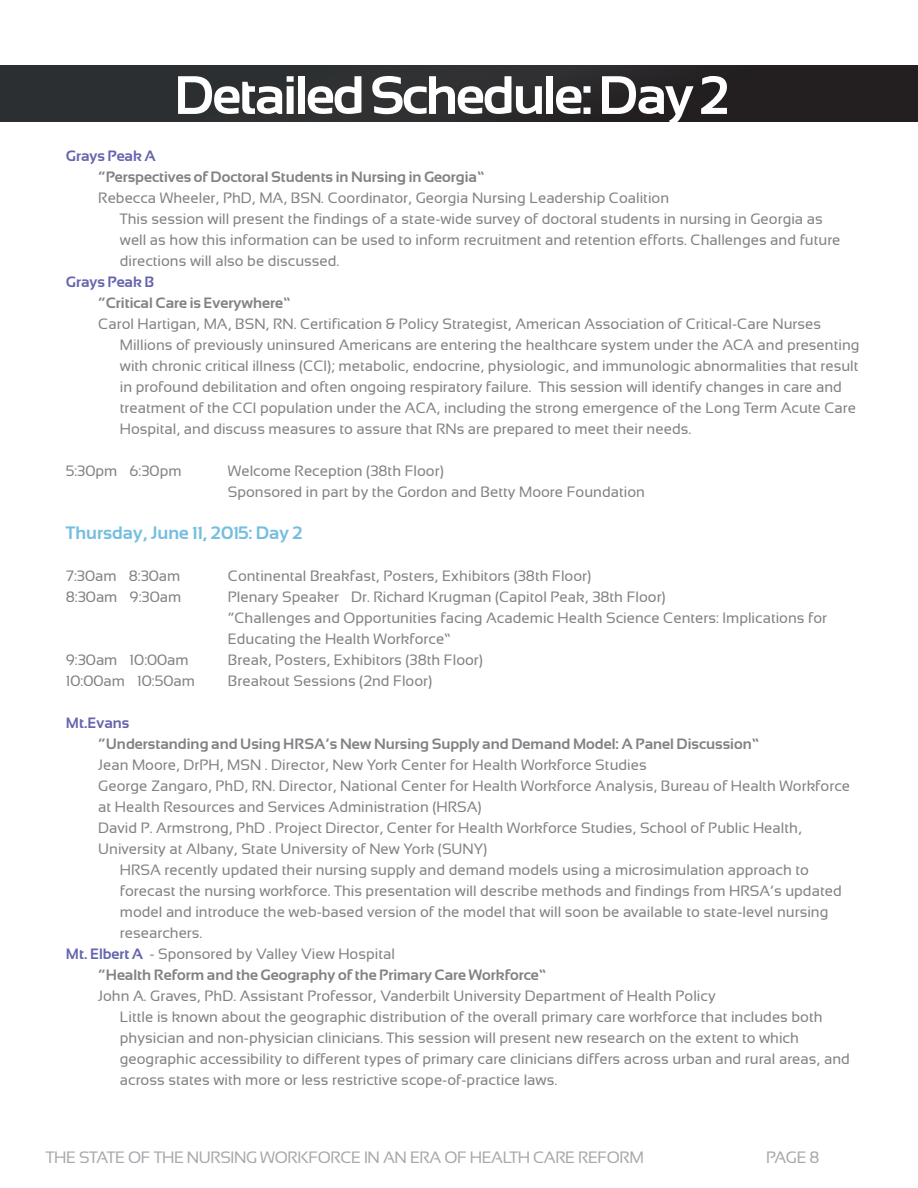
<style>
.page{position:relative;width:918px;height:1188px;background:#fff}
.page>*{position:absolute;margin:0;border:0;box-sizing:border-box;transform-origin:0 0}
.t1{font:700 54px "Sansation";letter-spacing:-.04em;color:#fff}
.t2{font:700 18px "Sansation";color:#75bedf}
.t3{font:16.5px "Sansation";letter-spacing:-.025em;color:#a8a9ad}
.t4{font:15px/21px "Sansation";color:#808285}
.t5{font:700 15px "Sansation";color:#808285}
.t6{font:700 15px "Sansation";color:#6565ae}
.s1{font-weight:700;color:#6565ae}
</style>
<div class="page">
<div style="left:1px;top:66px;width:917px;height:56px;background:linear-gradient(to right,#303537,#241f20)"></div>
<h1 class="t1" style="left:174px;top:65px;width:557px">Detailed Schedule: Day 2</h1>
<p class="t6" style="left:66px;top:147px;width:92px">Grays Peak A</p>
<p class="t5" style="left:98px;top:168px;width:388px">“Perspectives of Doctoral Students in Nursing in Georgia”</p>
<p class="t4" style="left:120px;top:187px;width:722px;text-indent:-22px">Rebecca Wheeler, PhD, MA, BSN. Coordinator, Georgia Nursing Leadership Coalition<br>This session will present the findings of a state-wide survey of doctoral students in nursing in Georgia as well as how this information can be used to inform recruitment and retention efforts. Challenges and future directions will also be discussed.</p>
<p class="t6" style="left:66px;top:273px;width:90px">Grays Peak B</p>
<p class="t5" style="left:98px;top:294px;width:194px">“Critical Care is Everywhere”</p>
<p class="t4" style="left:120px;top:313px;width:703px;text-indent:-22px">Carol Hartigan, MA, BSN, RN. Certification &amp; Policy Strategist, American Association of Critical-Care Nurses<br>Millions of previously uninsured Americans are entering the healthcare system under the ACA</p>
<p class="t4" style="left:120px;top:334px;width:741px;text-indent:638px">and presenting with chronic critical illness (CCI); metabolic, endocrine, physiologic, and immunologic abnormalities that result in profound debilitation and often ongoing respiratory failure. This session will identify changes in care and treatment of the CCI</p>
<p class="t4" style="left:120px;top:397px;width:738px;text-indent:317px">, including the strong emergence of the Long Term Acute Care<br>Hospital, and discuss measures to assure that RNs are prepared to meet their needs.</p>
<p class="t4" style="left:66px;top:460px;width:117px">5:30pm – 6:30pm</p>
<p class="t4" style="left:237px;top:460px;width:409px;text-indent:-10px">Welcome Reception (38th Floor)<br>ponsored in part by the Gordon and Betty Moore Foundation</p>
<p class="t2" style="left:66px;top:523px;width:238px">Thursday, June 11, 2015: Day 2</p>
<p class="t4" style="left:66px;top:565px;width:146px">7:30am – 8:30am C</p>
<p class="t4" style="left:238px;top:565px;width:355px">ontinental Breakfast, Posters, Exhibitors (38th Floor)</p>
<p class="t4" style="left:66px;top:586px;width:117px">8:30am – 9:30am</p>
<p class="t4" style="left:228px;top:586px;width:601px">Plenary Speaker – Dr. Richard Krugman (Capitol Peak, 38th Floor)<br>“Challenges and Opportunities facing Academic Health Science Centers: Implications for</p>
<p class="t4" style="left:120px;top:628px;width:31px">E</p>
<p class="t4" style="left:237px;top:628px;width:216px">ducating the Health Workforce”</p>
<p class="t4" style="left:66px;top:649px;width:124px">9:30am – 10:00am</p>
<p class="t4" style="left:228px;top:649px;width:257px">Break, Posters, Exhibitors (38th Floor)</p>
<p class="t4" style="left:66px;top:670px;width:131px">10:00am – 10:50am</p>
<p class="t4" style="left:228px;top:670px;width:206px">Breakout Sessions (2nd Floor)</p>
<p class="t6" style="left:66px;top:714px;width:65px">Mt.Evans</p>
<p class="t5" style="left:98px;top:735px;width:662px">“Understanding and Using HRSA’s New Nursing Supply and Demand Model: A Panel Discussion”</p>
<p class="t4" style="left:98px;top:754px;width:141px">Jean Moore, DrPH, MSN</p>
<p class="t4" style="left:260px;top:397px;width:157px">population under the ACA</p>
<p class="t4" style="left:98px;top:754px;width:753px;text-indent:167px">. Director, New York Center for Health Workforce Studies<br>George Zangaro, PhD, RN. Director, National Center for Health Workforce Analysis, Bureau of Health Workforce at Health Resources and Services Administration (HRSA</p>
<p class="t4" style="left:98px;top:796px;width:705px;text-indent:379px">)<br>David P. Armstrong, PhD . Project Director, Center for Health Workforce Studies, School of Public Health,<br>University at Albany, State University of New York (SUN</p>
<p class="t4" style="left:474px;top:838px;width:15px">Y)</p>
<p class="t4" style="left:120px;top:859px;width:11px">HRSA</p>
<p class="t4" style="left:120px;top:859px;width:691px;text-indent:45px">recently updated their nursing supply and demand models using a microsimulation approach to forecast the nursing workforce. This presentation will describe methods and findings from HRSA</p>
<p class="t4" style="left:770px;top:880px;width:73px">’s updated</p>
<p class="t4" style="left:120px;top:901px;width:710px">model and introduce the web-based version of the model that will soon be available to state-level nursing</p>
<p class="t4" style="left:120px;top:922px;width:84px">researchers.</p>
<p class="t4" style="left:66px;top:943px;width:331px"><span class="s1">Mt. Elbert A</span> - Sponsored by Valley View Hospital</p>
<p class="t5" style="left:98px;top:966px;width:450px">“Health Reform and the Geography of the Primary Care Workforce”</p>
<p class="t4" style="left:120px;top:985px;width:732px;text-indent:-22px">John A. Graves, PhD. Assistant Professor, Vanderbilt University Department of Health Policy<br>Little is known about the geographic distribution of the overall primary care workforce that includes both physician and non-physician clinicians. This session will present new research on the extent to which geographic accessibility to different types of primary care clinicians differs across urban and rural areas, and across states with more or less restrictive scope-of-practice laws.</p>
<p class="t3" style="left:46px;top:1148px;width:600px">The state of the nursing workforce IN an era of Health care reform</p>
<p class="t3" style="left:766px;top:1148px;width:55px">page 8</p>
</div>
